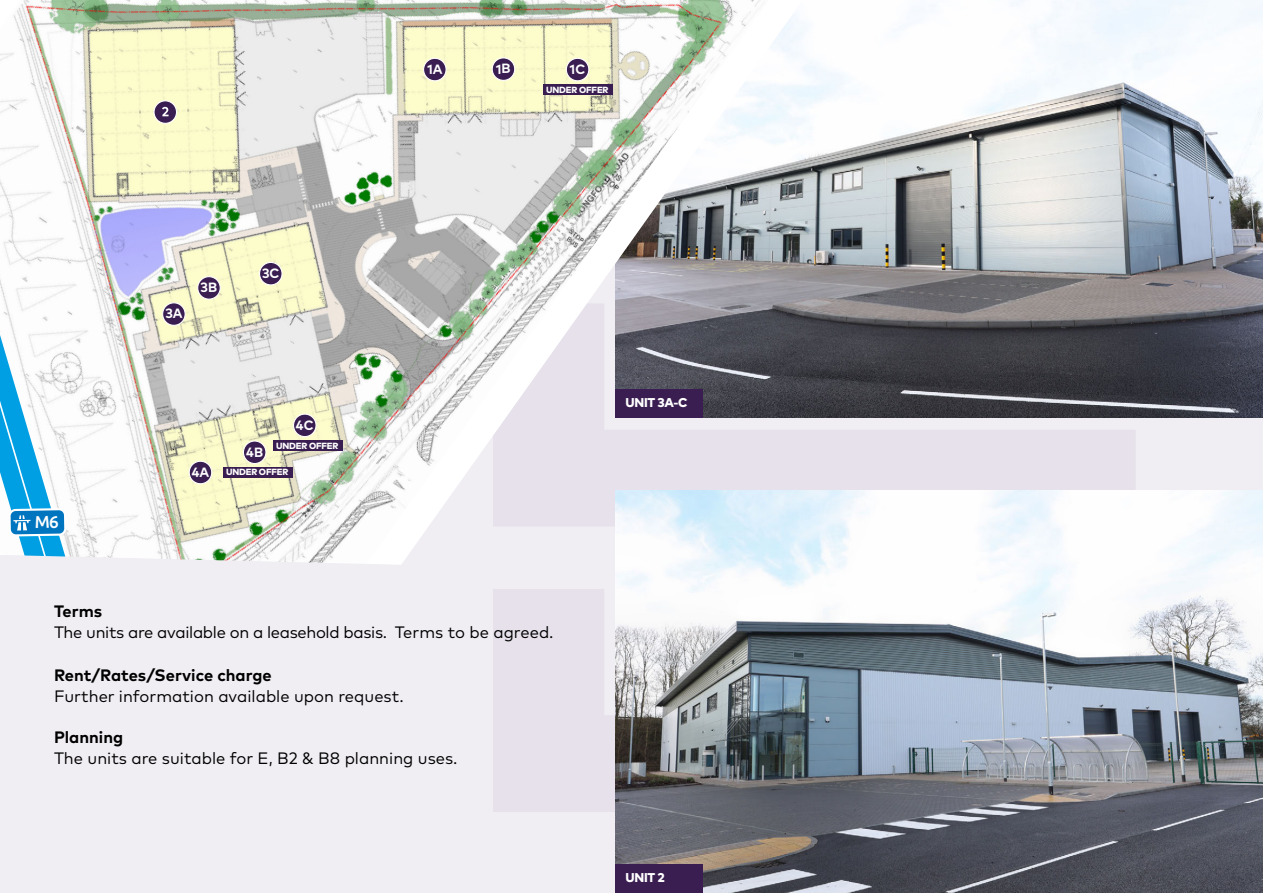
<style>
.page{position:relative;width:1263px;height:893px;background:#fff}
.page>*{position:absolute;margin:0;border:0;box-sizing:border-box;transform-origin:0 0}
.t1{font:16.5px "Mark OT";color:#000}
.t2{font:16.5px "Mark OT";letter-spacing:-.02em;color:#000}
.t3{font:700 16.5px "Mark OT";color:#000}
.t4{font:800 12.75px "Mark OT";letter-spacing:-.02em;color:#fff}
.t5{font:800 8.85px "Mark OT";letter-spacing:-.02em;color:#fff}
</style>
<div class="page">
<svg style="left:406px;top:418px;width:857px;height:475px;fill:#f0edf3"></svg>
<img style="left:803px;top:0;width:460px;height:418px">
<svg style="left:769px;top:14px;width:34px;height:476px"></svg>
<img style="left:0;top:0;width:769px;height:722px">
<svg style="left:0;top:59px;width:119px;height:496px"></svg>
<svg style="left:163px;top:303px;width:22px;height:22px"></svg>
<div style="left:162px;top:302px;width:24px;height:24px;border:1px solid #fff;border-radius:50%"></div>
<svg style="left:154px;top:101px;width:23px;height:22px"></svg>
<div style="left:153px;top:100px;width:24px;height:24px;border:1px solid #fff;border-radius:50%"></div>
<svg style="left:162px;top:107px;width:7px;height:9px"></svg>
<div style="left:198px;top:277px;width:22px;height:22px;background:#3a1e51;border-radius:50%"></div>
<div style="left:197px;top:276px;width:24px;height:24px;border:1px solid #fff;border-radius:50%"></div>
<svg style="left:259px;top:262px;width:23px;height:23px"></svg>
<div style="left:259px;top:262px;width:24px;height:24px;border:1px solid #fff;border-radius:50%"></div>
<svg style="left:189px;top:461px;width:23px;height:23px"></svg>
<div style="left:189px;top:461px;width:23px;height:23px;border:1px solid #fff;border-radius:50%"></div>
<svg style="left:243px;top:441px;width:23px;height:23px"></svg>
<div style="left:243px;top:440px;width:24px;height:24px;border:1px solid #fff;border-radius:50%"></div>
<svg style="left:293px;top:414px;width:23px;height:23px"></svg>
<div style="left:293px;top:413px;width:24px;height:24px;border:1px solid #fff;border-radius:50%"></div>
<svg style="left:423px;top:58px;width:23px;height:23px"></svg>
<div style="left:423px;top:58px;width:24px;height:23px;border:1px solid #fff;border-radius:50%"></div>
<svg style="left:492px;top:58px;width:23px;height:22px"></svg>
<div style="left:491px;top:57px;width:24px;height:24px;border:1px solid #fff;border-radius:50%"></div>
<svg style="left:566px;top:58px;width:23px;height:23px"></svg>
<div style="left:566px;top:58px;width:23px;height:23px;border:1px solid #fff;border-radius:50%"></div>
<img style="left:615px;top:490px;width:648px;height:403px">
<div style="left:0;top:555px;width:406px;height:338px;background:#f0edf3"></div>
<div style="left:615px;top:389px;width:88px;height:29px;background:#3a1e51"></div>
<div style="left:615px;top:864px;width:88px;height:29px;background:#3a1e51"></div>
<svg style="left:1262px;top:864px;width:1px;height:29px"></svg>
<div style="left:543px;top:84px;width:70px;height:11px;background:#3a1e51"></div>
<div style="left:223px;top:467px;width:70px;height:10px;background:#3a1e51"></div>
<div style="left:273px;top:440px;width:70px;height:11px;background:#3a1e51"></div>
<svg style="left:166px;top:309px;width:17px;height:10px"></svg>
<svg style="left:262px;top:268px;width:17px;height:10px"></svg>
<svg style="left:192px;top:467px;width:17px;height:10px"></svg>
<svg style="left:246px;top:447px;width:17px;height:10px"></svg>
<svg style="left:296px;top:420px;width:17px;height:10px"></svg>
<svg style="left:427px;top:64px;width:15px;height:10px"></svg>
<svg style="left:496px;top:64px;width:14px;height:9px"></svg>
<svg style="left:570px;top:64px;width:15px;height:10px"></svg>
<svg style="left:0;top:105px;width:73px;height:672px"></svg>
<p class="t5" style="left:546px;top:84px;width:64px">UNDER OFFER</p>
<p class="t5" style="left:276px;top:440px;width:64px">UNDER OFFER</p>
<p class="t5" style="left:226px;top:466px;width:64px">UNDER OFFER</p>
<p class="t3" style="left:54px;top:600px;width:50px">Terms</p>
<p class="t2" style="left:54px;top:622px;width:501px">The units are available on a leasehold basis. Terms to be agreed.</p>
<p class="t3" style="left:54px;top:665px;width:219px">Rent/Rates/Service charge</p>
<p class="t1" style="left:54px;top:686px;width:351px">Further information available upon request.</p>
<p class="t3" style="left:54px;top:727px;width:71px">Planning</p>
<p class="t1" style="left:54px;top:748px;width:405px">The units are suitable for E, B2 &amp; B8 planning uses.</p>
<p class="t4" style="left:625px;top:394px;width:64px">UNIT 3A-C</p>
<p class="t4" style="left:625px;top:869px;width:41px">UNIT 2</p>
</div>
